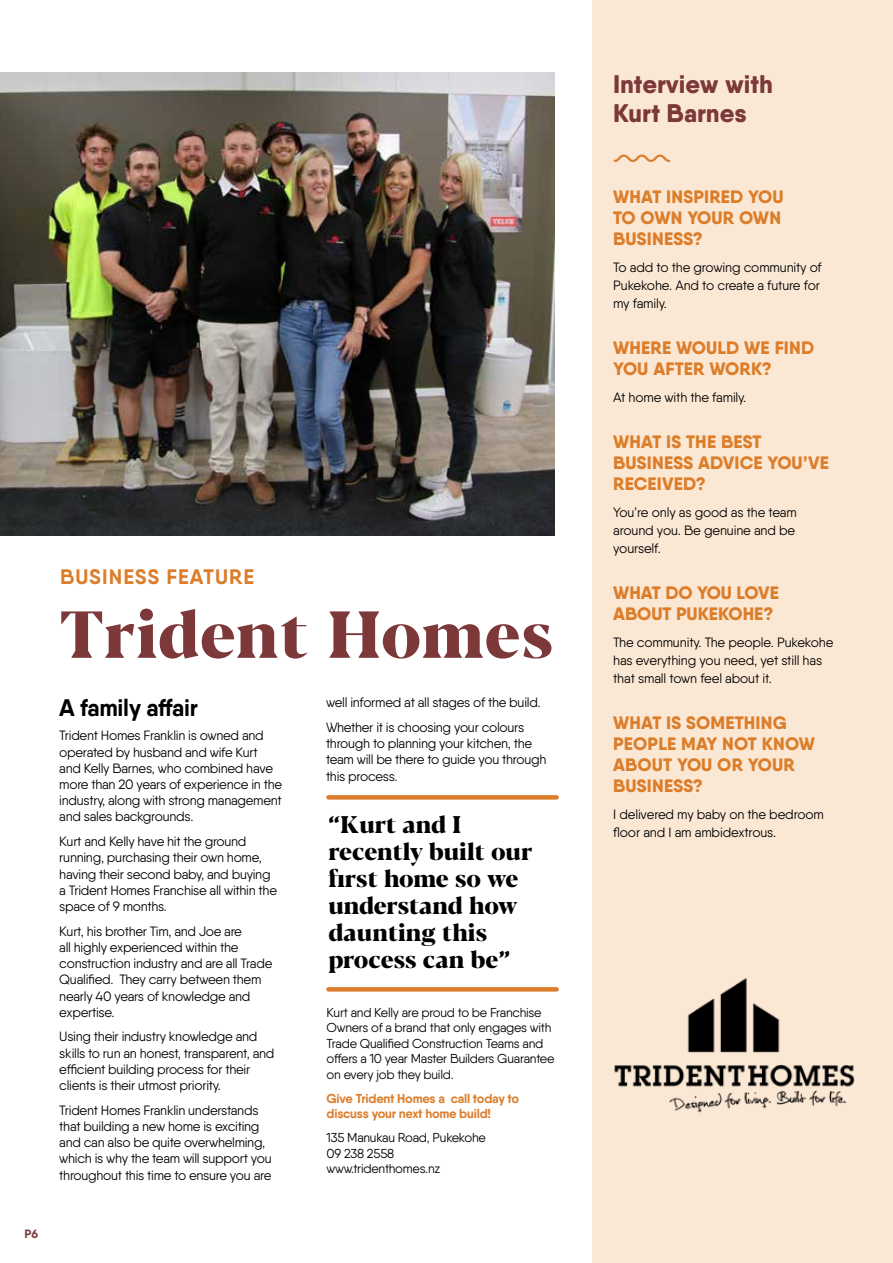
<style>
.page{position:relative;width:893px;height:1263px;background:#fff}
.page>*{position:absolute;margin:0;border:0;box-sizing:border-box;transform-origin:0 0}
.t1{font:800 66px "Blacker Display";letter-spacing:.005em;color:#7d383a}
.t2{font:800 25.5px/28.5px "Qanelas Soft";color:#7d383a}
.t3{font:800 24px/27px "Blacker Display";color:#000}
.t4{font:700 24px "Qanelas Soft";letter-spacing:-.01em;color:#000}
.t5{font:700 21px "Qanelas Soft";letter-spacing:.05em;color:#dc7d2a}
.t6{font:800 18px/21px "Qanelas Soft";letter-spacing:.01em;color:#dc7d2a}
.t7{font:13.5px/16.2px "Qanelas Soft";letter-spacing:-.02em;color:#000}
.t8{font:12.9px/15.6px "Qanelas Soft";letter-spacing:-.02em;color:#000}
.t9{font:700 12.9px/15.6px "Qanelas Soft";letter-spacing:-.02em;color:#dc7d2a}
.t10{font:700 12px "Qanelas Soft";color:#7d383a}
</style>
<div class="page">
<div style="left:328px;top:795px;width:229px;height:5px;background:#dc7d2a"></div>
<svg style="left:328px;top:987px;width:229px;height:4px"></svg>
<img style="left:0;top:72px;width:554px;height:463px">
<div style="left:592px;top:0;width:301px;height:1263px;background:#fbe8d4"></div>
<svg style="left:614px;top:155px;width:56px;height:7px"></svg>
<img style="left:614px;top:978px;width:241px;height:135px">
<p class="t10" style="left:24px;top:1226px;width:15px">P6</p>
<h3 class="t5" style="left:60px;top:563px;width:196px">BUSINESS FEATURE</h3>
<h1 class="t1" style="left:60px;top:594px;width:494px">Trident Homes</h1>
<h3 class="t4" style="left:59px;top:692px;width:140px">A family affair</h3>
<p class="t7" style="left:59px;top:727px;width:224px">Trident Homes Franklin is owned and operated by husband and wife Kurt and Kelly Barnes, who combined have more than 20 years of experience in the industry, along with strong management and sales backgrounds.</p>
<p class="t7" style="left:59px;top:833px;width:219px">Kurt and Kelly have hit the ground running, purchasing their own home, having their second baby, and buying a Trident Homes Franchise all within the space of 9 months.</p>
<p class="t7" style="left:59px;top:923px;width:215px">Kurt, his brother Tim, and Joe are<br>all highly experienced within the construction industry and are all Trade<br>Qualified. They carry between them nearly 40 years of knowledge and expertise.</p>
<p class="t7" style="left:59px;top:1028px;width:217px">Using their industry knowledge and skills to run an honest, transparent, and efficient building process for their clients is their utmost priority.</p>
<p class="t7" style="left:59px;top:1102px;width:214px">Trident Homes Franklin understands that building a new home is exciting and can also be quite overwhelming, which is why the team will support you throughout this time to ensure you are</p>
<p class="t7" style="left:326px;top:690px;width:216px;line-height:24.8px">well informed at all stages of the build.<br>Whether it is choosing your colours</p>
<p class="t7" style="left:326px;top:735px;width:222px">through to planning your kitchen, the team will be there to guide you through this process.</p>
<h3 class="t3" style="left:328px;top:812px;width:205px">“Kurt and I recently built our first home so we understand how daunting this process can be”</h3>
<p class="t8" style="left:327px;top:1004px;width:229px">Kurt and Kelly are proud to be Franchise Owners of a brand that only engages with Trade Qualified Construction Teams and offers a 10 year Master Builders Guarantee on every job they build.</p>
<p class="t9" style="left:327px;top:1090px;width:194px">Give Trident Homes a call today to discuss your next home build!</p>
<p class="t8" style="left:327px;top:1130px;width:161px">135 Manukau Road, Pukekohe<br>09 238 2558 www.tridenthomes.nz</p>
<h2 class="t2" style="left:613px;top:70px;width:161px">Interview with<br>Kurt Barnes</h2>
<h3 class="t6" style="left:613px;top:186px;width:172px">WHAT INSPIRED YOU<br>TO OWN YOUR OWN<br>BUSINESS?</h3>
<p class="t7" style="left:613px;top:258px;width:210px;line-height:18px">To add to the growing community of<br>Pukekohe. And to create a future for my family.</p>
<h3 class="t6" style="left:613px;top:337px;width:203px">WHERE WOULD WE FIND<br>YOU AFTER WORK?</h3>
<p class="t7" style="left:613px;top:389px;width:135px">At home with the family.</p>
<h3 class="t6" style="left:613px;top:431px;width:217px">WHAT IS THE BEST<br>BUSINESS ADVICE YOU’VE<br>RECEIVED?</h3>
<p class="t7" style="left:613px;top:503px;width:185px;line-height:18px;text-align:justify">You’re only as good as the team around you. Be genuine and be yourself.</p>
<h3 class="t6" style="left:613px;top:582px;width:167px">WHAT DO YOU LOVE<br>ABOUT PUKEKOHE?</h3>
<p class="t7" style="left:613px;top:633px;width:222px;line-height:18px">The community. The people. Pukekohe has everything you need, yet still has that small town feel about it.</p>
<h3 class="t6" style="left:613px;top:712px;width:203px">WHAT IS SOMETHING<br>PEOPLE MAY NOT KNOW<br>ABOUT YOU OR YOUR<br>BUSINESS?</h3>
<p class="t7" style="left:613px;top:805px;width:212px;line-height:18px">I delivered my baby on the bedroom floor and I am ambidextrous.</p>
</div>
